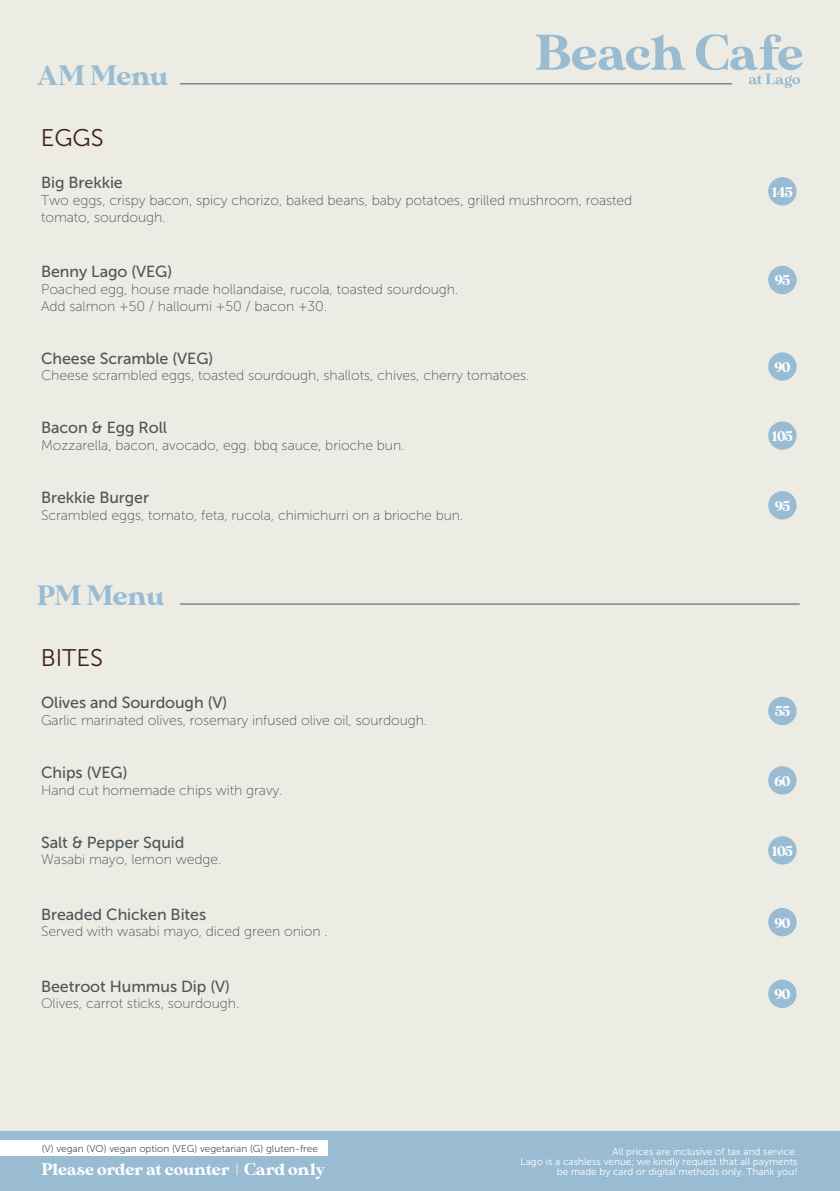
<style>
.page{position:relative;width:840px;height:1191px;background:#fff}
.page>*{position:absolute;margin:0;border:0;box-sizing:border-box;transform-origin:0 0}
.t1{font:28px "MADE Sunflower";letter-spacing:-.01em;color:#99bcd2}
.t2{font:24px "Museo Sans 300";color:#3d1d1d}
.t3{font:17px "MADE Sunflower";color:#fff}
.t4{font:16px "Museo Sans 500";letter-spacing:-.005em;color:#4d5759}
.t5{font:14px/16.8px "Museo Sans 100";letter-spacing:-.005em;color:#4d5759}
.t6{font:14px "MADE Sunflower";letter-spacing:-.01em;color:#fff}
.t7{font:10px/10px "Museo Sans 300";color:#fff;text-align:right}
.t8{font:10px "Museo Sans 300";color:#4d5759}
</style>
<div class="page">
<div style="left:0;top:0;width:839px;height:1191px;background:#ecece4"></div>
<svg style="left:535px;top:34px;width:267px;height:54px"></svg>
<div style="left:767px;top:177px;width:29px;height:28px;background:#99bcd2;border-radius:50%"></div>
<div style="left:767px;top:266px;width:29px;height:28px;background:#99bcd2;border-radius:50%"></div>
<div style="left:767px;top:352px;width:29px;height:29px;background:#99bcd2;border-radius:50%"></div>
<div style="left:767px;top:491px;width:29px;height:28px;background:#99bcd2;border-radius:50%"></div>
<div style="left:767px;top:421px;width:29px;height:29px;background:#99bcd2;border-radius:50%"></div>
<div style="left:767px;top:697px;width:29px;height:28px;background:#99bcd2;border-radius:50%"></div>
<div style="left:767px;top:766px;width:29px;height:28px;background:#99bcd2;border-radius:50%"></div>
<div style="left:767px;top:836px;width:29px;height:28px;background:#99bcd2;border-radius:50%"></div>
<div style="left:767px;top:908px;width:29px;height:28px;background:#99bcd2;border-radius:50%"></div>
<div style="left:767px;top:979px;width:29px;height:29px;background:#99bcd2;border-radius:50%"></div>
<div style="left:0;top:1131px;width:839px;height:60px;background:#99bcd2"></div>
<div style="left:0;top:1140px;width:327px;height:15px;background:#fff"></div>
<hr style="left:180px;top:83px;width:551px;height:1px;background:#4d5759">
<hr style="left:180px;top:603px;width:619px;height:1px;background:#4d5759">
<h1 class="t1" style="left:37px;top:59px;width:133px">AM Menu</h1>
<h2 class="t2" style="left:41px;top:125px;width:64px">EGGS</h2>
<p class="t4" style="left:41px;top:174px;width:83px">Big Brekkie</p>
<p class="t5" style="left:41px;top:192px;width:592px">Two eggs, crispy bacon, spicy chorizo, baked beans, baby potatoes, grilled mushroom, roasted tomato, sourdough.</p>
<p class="t4" style="left:41px;top:263px;width:132px">Benny Lago (VEG)</p>
<p class="t5" style="left:41px;top:281px;width:418px">Poached egg, house made hollandaise, rucola, toasted sourdough.<br>Add salmon +50 / halloumi +50 / bacon +30.</p>
<p class="t4" style="left:41px;top:349px;width:174px">Cheese Scramble (VEG)</p>
<p class="t5" style="left:41px;top:367px;width:489px">Cheese scrambled eggs, toasted sourdough, shallots, chives, cherry tomatoes.</p>
<p class="t4" style="left:41px;top:419px;width:127px">Bacon &amp; Egg Roll</p>
<p class="t5" style="left:41px;top:437px;width:364px">Mozzarella, bacon, avocado, egg. bbq sauce, brioche bun.</p>
<p class="t4" style="left:41px;top:488px;width:109px">Brekkie Burger</p>
<p class="t5" style="left:41px;top:506px;width:423px">Scrambled eggs, tomato, feta, rucola, chimichurri on a brioche bun.</p>
<h1 class="t1" style="left:37px;top:579px;width:129px">PM Menu</h1>
<h2 class="t2" style="left:41px;top:644px;width:64px">BITES</h2>
<p class="t4" style="left:41px;top:694px;width:188px">Olives and Sourdough (V)</p>
<p class="t5" style="left:41px;top:712px;width:387px">Garlic marinated olives, rosemary infused olive oil, sourdough.</p>
<p class="t4" style="left:41px;top:763px;width:88px">Chips (VEG)</p>
<p class="t5" style="left:41px;top:781px;width:243px">Hand cut homemade chips with gravy.</p>
<p class="t4" style="left:41px;top:833px;width:145px">Salt &amp; Pepper Squid</p>
<p class="t5" style="left:41px;top:851px;width:182px">Wasabi mayo, lemon wedge.</p>
<p class="t4" style="left:41px;top:905px;width:166px">Breaded Chicken Bites</p>
<p class="t5" style="left:41px;top:923px;width:288px">Served with wasabi mayo, diced green onion .</p>
<p class="t4" style="left:41px;top:977px;width:190px">Beetroot Hummus Dip (V)</p>
<p class="t5" style="left:41px;top:995px;width:200px">Olives, carrot sticks, sourdough.</p>
<p class="t6" style="left:771px;top:184px;width:22px">145</p>
<p class="t6" style="left:774px;top:273px;width:16px">95</p>
<p class="t6" style="left:774px;top:359px;width:17px">90</p>
<p class="t6" style="left:771px;top:428px;width:22px">105</p>
<p class="t6" style="left:774px;top:498px;width:16px">95</p>
<p class="t6" style="left:774px;top:703px;width:16px">55</p>
<p class="t6" style="left:774px;top:773px;width:17px">60</p>
<p class="t6" style="left:771px;top:843px;width:22px">105</p>
<p class="t6" style="left:774px;top:915px;width:17px">90</p>
<p class="t6" style="left:774px;top:986px;width:17px">90</p>
<p class="t8" style="left:42px;top:1142px;width:277px">(V) vegan (VO) vegan option (VEG) vegetarian (G) gluten-free</p>
<p class="t3" style="left:41px;top:1159px;width:284px">Please order at counter | Card only</p>
<p class="t7" style="left:520px;top:1146px;width:278px">All prices are inclusive of tax and service.<br>Lago is a cashless venue; we kindly request that all payments be made by card or digital methods only. Thank you!</p>
</div>
